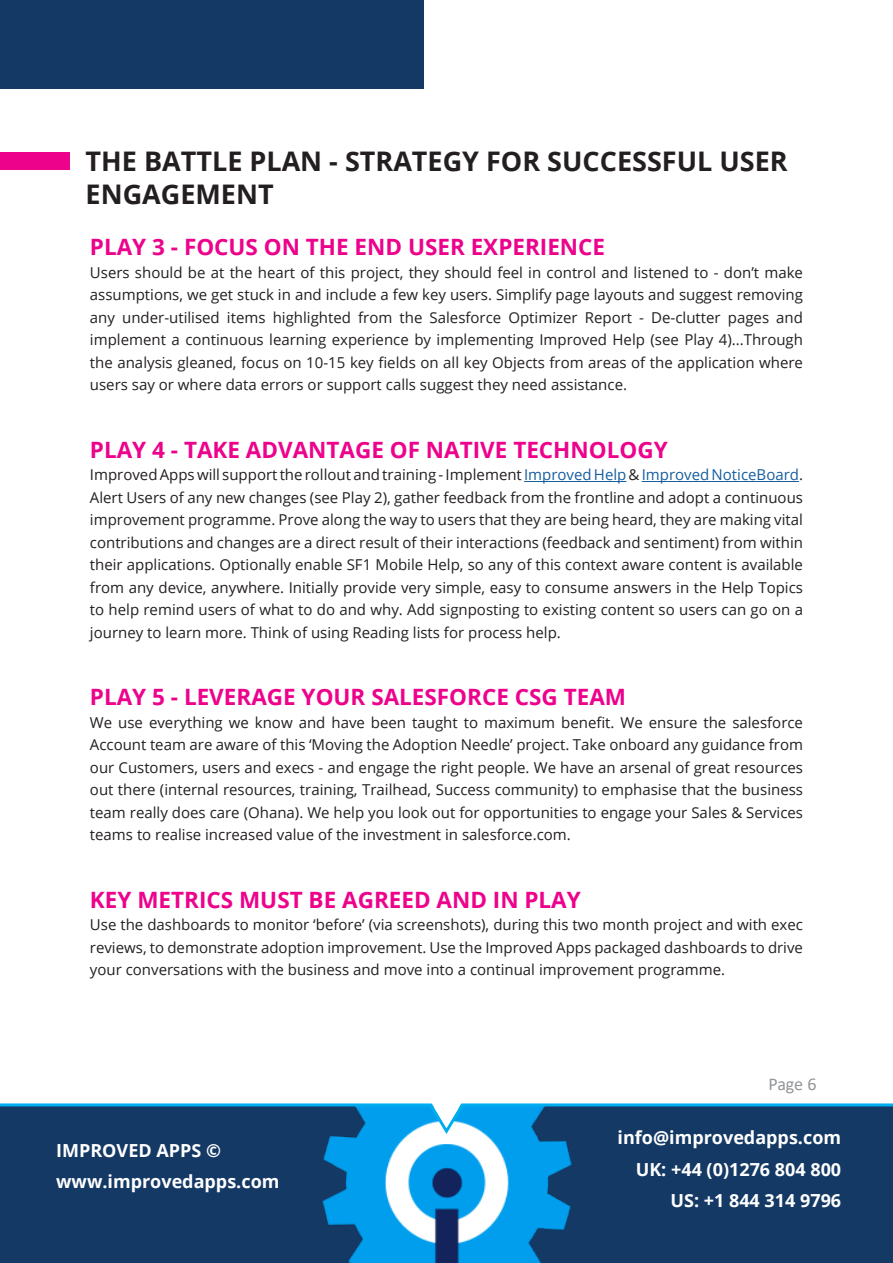
<style>
.page{position:relative;width:893px;height:1263px;background:#fff}
.page>*{position:absolute;margin:0;border:0;box-sizing:border-box;transform-origin:0 0}
.t1{font:700 27px/32.4px "Open Sans";color:#231f20}
.t2{font:700 22.5px "Open Sans";color:#ed028c}
.t3{font:700 18px "Open Sans";color:#fff}
.t4{font:18px "Calibri";color:#939598}
.t5{font:15px/22.5px "Open Sans";color:#231f20;text-align:justify}
.s1{color:#175d9e}
</style>
<div class="page">
<div style="left:1px;top:1105px;width:892px;height:157px;background:#143965"></div>
<img style="left:316px;top:1106px;width:268px;height:156px">
<div style="left:0;top:0;width:424px;height:89px;background:#143965"></div>
<div style="left:0;top:153px;width:69px;height:17px;background:#ed028c"></div>
<hr style="left:0;top:1103px;width:893px;height:3px;background:#00aeef">
<svg style="left:427px;top:1103px;width:40px;height:34px"></svg>
<hr style="left:524px;top:481px;width:102px;height:1px;background:#175d9e">
<hr style="left:642px;top:481px;width:157px;height:1px;background:#175d9e">
<p class="t1" style="left:86px;top:145px;width:703px">THE BATTLE PLAN - STRATEGY FOR SUCCESSFUL USER<br>ENGAGEMENT</p>
<p class="t2" style="left:90px;top:231px;width:517px">PLAY 3 - FOCUS ON THE END USER EXPERIENCE</p>
<p class="t5" style="left:90px;top:261px;width:715px">Users should be at the heart of this project, they should feel in control and listened to - don’t make assumptions, we get stuck in and include a few key users. Simplify page layouts and suggest removing any under-utilised items highlighted from the Salesforce Optimizer Report - De-clutter pages and implement a continuous learning experience by implementing Improved Help (see Play 4)...Through the analysis gleaned, focus on 10-15 key fields on all key Objects from areas of the application where users say or where data errors or support calls suggest they need assistance.</p>
<p class="t2" style="left:90px;top:434px;width:579px">PLAY 4 - TAKE ADVANTAGE OF NATIVE TECHNOLOGY</p>
<p class="t5" style="left:90px;top:463px;width:715px">Improved Apps will support the rollout and training - Implement <span class="s1">Improved Help</span> &amp; <span class="s1">Improved NoticeBoard</span>.<br>Alert Users of any new changes (see Play 2), gather feedback from the frontline and adopt a continuous improvement programme. Prove along the way to users that they are being heard, they are making vital contributions and changes are a direct result of their interactions (feedback and sentiment) from within their applications. Optionally enable SF1 Mobile Help, so any of this context aware content is available from any device, anywhere. Initially provide very simple, easy to consume answers in the Help Topics to help remind users of what to do and why. Add signposting to existing content so users can go on a journey to learn more. Think of using Reading lists for process help.</p>
<p class="t2" style="left:90px;top:681px;width:538px">PLAY 5 - LEVERAGE YOUR SALESFORCE CSG TEAM</p>
<p class="t5" style="left:90px;top:711px;width:715px">We use everything we know and have been taught to maximum benefit. We ensure the salesforce Account team are aware of this ‘Moving the Adoption Needle’ project. Take onboard any guidance from our Customers, users and execs - and engage the right people. We have an arsenal of great resources out there (internal resources, training, Trailhead, Success community) to emphasise that the business team really does care (Ohana). We help you look out for opportunities to engage your Sales &amp; Services teams to realise increased value of the investment in salesforce.com.</p>
<p class="t2" style="left:90px;top:884px;width:492px">KEY METRICS MUST BE AGREED AND IN PLAY</p>
<p class="t5" style="left:90px;top:913px;width:715px">Use the dashboards to monitor ‘before’ (via screenshots), during this two month project and with exec reviews, to demonstrate adoption improvement. Use the Improved Apps packaged dashboards to drive your conversations with the business and move into a continual improvement programme.</p>
<p class="t3" style="left:56px;top:1137px;width:166px">IMPROVED APPS ©</p>
<p class="t3" style="left:56px;top:1169px;width:225px">www.improvedapps.com</p>
<p class="t4" style="left:768px;top:1071px;width:50px">Page 6</p>
<p class="t3" style="left:618px;top:1125px;width:225px">info@improvedapps.com</p>
<p class="t3" style="left:636px;top:1156px;width:207px">UK: +44 (0)1276 804 800</p>
<p class="t3" style="left:670px;top:1188px;width:172px">US: +1 844 314 9796</p>
</div>
